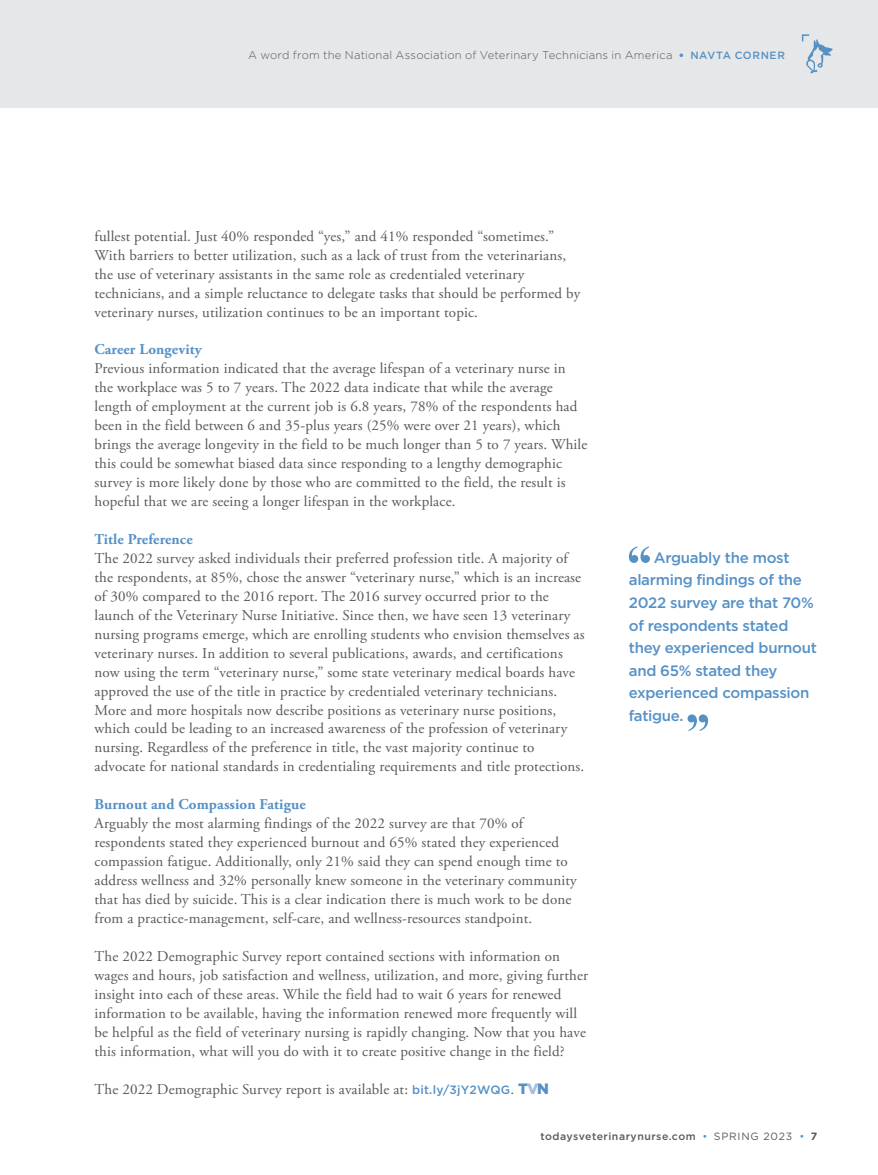
<style>
.page{position:relative;width:878px;height:1175px;background:#fff}
.page>*{position:absolute;margin:0;border:0;box-sizing:border-box;transform-origin:0 0}
.t1{font:15px/18.9px "Adobe Garamond Pro";letter-spacing:.01em;color:#58595b}
.t2{font:500 15px/22.5px "Gotham";letter-spacing:-.02em;color:#5691c6}
.t3{font:700 15px "Adobe Garamond Pro";letter-spacing:.01em;color:#5691c6}
.t4{font:300 11.25px "Gotham";letter-spacing:.015em;color:#58595b}
.t5{font:500 10.5px "Gotham";letter-spacing:.05em;color:#58595b}
.s1{font-weight:900;font-size:10.5px;color:#5691c6}
.s2{font-weight:500;font-size:10.5px;color:#5691c6}
.s3{font-family:"Gotham";font-weight:500;font-size:12px;color:#5691c6}
.s4{font-family:"Gotham";font-weight:900;color:#5691c6}
.s5{font-family:"Gotham";font-weight:900;color:#a6bfdf}
.s6{font-weight:400;color:#5691c6}
.s7{font-weight:400}
.s8{font-weight:700}
</style>
<div class="page">
<div style="left:0;top:0;width:878px;height:108px;background:#e6e7e8"></div>
<svg style="left:801px;top:34px;width:31px;height:39px"></svg>
<svg style="left:628px;top:546px;width:22px;height:17px"></svg>
<svg style="left:687px;top:714px;width:21px;height:17px"></svg>
<p class="t4" style="left:248px;top:50px;width:538px">A word from the National Association of Veterinary Technicians in America <span class="s1">•</span> <span class="s2">NAVTA CORNER</span></p>
<p class="t1" style="left:94px;top:228px;width:487px">fullest potential. Just 40% responded “yes,” and 41% responded “sometimes.” With barriers to better utilization, such as a lack of trust from the veterinarians, the use of veterinary assistants in the same role as credentialed veterinary technicians, and a simple reluctance to delegate tasks that should be performed by veterinary nurses, utilization continues to be an important topic.</p>
<p class="t3" style="left:94px;top:344px;width:109px">Career Longevity</p>
<p class="t1" style="left:94px;top:360px;width:494px">Previous information indicated that the average lifespan of a veterinary nurse in the workplace was 5 to 7 years. The 2022 data indicate that while the average length of employment at the current job is 6.8 years, 78% of the respondents had been in the field between 6 and 35-plus years (25% were over 21 years), which brings the average longevity in the field to be much longer than 5 to 7 years. While this could be somewhat biased data since responding to a lengthy demographic survey is more likely done by those who are committed to the field, the result is hopeful that we are seeing a longer lifespan in the workplace.</p>
<p class="t3" style="left:94px;top:533px;width:100px">Title Preference</p>
<p class="t1" style="left:94px;top:550px;width:491px">The 2022 survey asked individuals their preferred profession title. A majority of the respondents, at 85%, chose the answer “veterinary nurse,” which is an increase of 30% compared to the 2016 report. The 2016 survey occurred prior to the launch of the Veterinary Nurse Initiative. Since then, we have seen 13 veterinary nursing programs emerge, which are enrolling students who envision themselves as veterinary nurses. In addition to several publications, awards, and certifications now using the term “veterinary nurse,” some state veterinary medical boards have approved the use of the title in practice by credentialed veterinary technicians.<br>More and more hospitals now describe positions as veterinary nurse positions, which could be leading to an increased awareness of the profession of veterinary nursing. Regardless of the preference in title, the vast majority continue to advocate for national standards in credentialing requirements and title protections.</p>
<p class="t3" style="left:94px;top:798px;width:213px">Burnout and Compassion Fatigue</p>
<p class="t1" style="left:94px;top:815px;width:483px">Arguably the most alarming findings of the 2022 survey are that 70% of respondents stated they experienced burnout and 65% stated they experienced compassion fatigue. Additionally, only 21% said they can spend enough time to address wellness and 32% personally knew someone in the veterinary community that has died by suicide. This is a clear indication there is much work to be done from a practice-management, self-care, and wellness-resources standpoint.</p>
<p class="t1" style="left:94px;top:948px;width:495px">The 2022 Demographic Survey report contained sections with information on wages and hours, job satisfaction and wellness, utilization, and more, giving further insight into each of these areas. While the field had to wait 6 years for renewed information to be available, having the information renewed more frequently will be helpful as the field of veterinary nursing is rapidly changing. Now that you have this information, what will you do with it to create positive change in the field?</p>
<p class="t1" style="left:94px;top:1080px;width:456px">The 2022 Demographic Survey report is available at: <span class="s3">bit.ly/3jY2WQG</span>. <span class="s4">T</span><span class="s5">V</span><span class="s4">N</span></p>
<p class="t2" style="left:628px;top:547px;width:190px;text-indent:25px">Arguably the most alarming findings of the<br>2022 survey are that 70% of respondents stated they experienced burnout and 65% stated they experienced compassion fatigue.</p>
<p class="t5" style="left:540px;top:1131px;width:278px">todaysveterinarynurse.com <span class="s6">•</span> <span class="s7">SPRING 2023</span> <span class="s6">•</span> <span class="s8">7</span></p>
</div>
